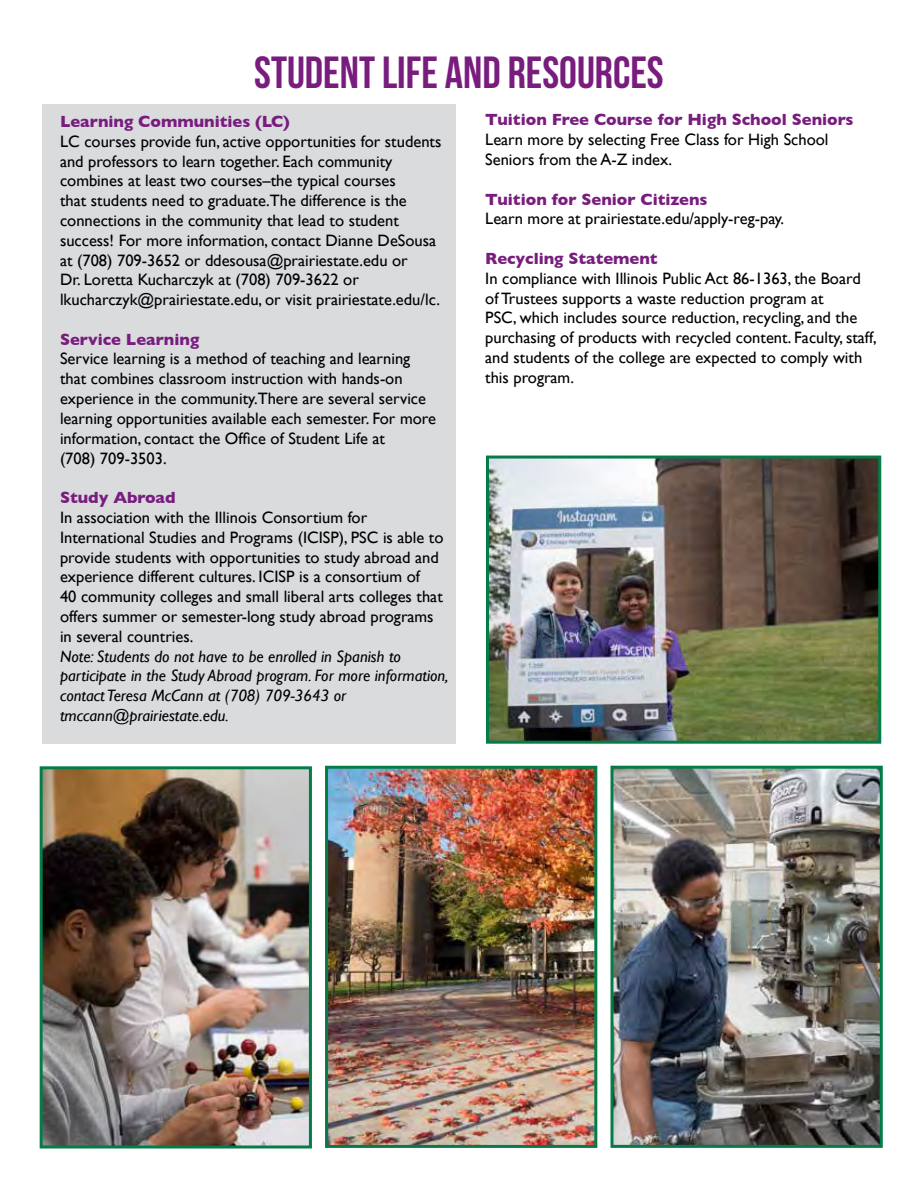
<style>
.page{position:relative;width:918px;height:1188px;background:#fff}
.page>*{position:absolute;margin:0;border:0;box-sizing:border-box;transform-origin:0 0}
.t1{font:45px "Bebas Neue";color:#781d7e}
.t2{font:16.5px/19.8px "Gill Sans";color:#000}
.t3{font:italic 16.5px/19.8px "Gill Sans";color:#000}
.t4{font:700 16.5px "Gill Sans";color:#781d7e}
</style>
<div class="page">
<div style="left:42px;top:104px;width:414px;height:640px;background:#dadbdd"></div>
<img style="left:44px;top:770px;width:264px;height:375px">
<div style="left:40px;top:766px;width:272px;height:383px;border:3px solid #057c48"></div>
<img style="left:329px;top:770px;width:264px;height:374px">
<div style="left:325px;top:766px;width:272px;height:382px;border:3px solid #057c48"></div>
<img style="left:614px;top:770px;width:265px;height:374px">
<div style="left:610px;top:766px;width:273px;height:382px;border:3px solid #057c48"></div>
<img style="left:490px;top:460px;width:387px;height:280px">
<div style="left:486px;top:456px;width:395px;height:288px;border:3px solid #057c48"></div>
<h1 class="t1" style="left:254px;top:48px;width:411px">STUDENT LIFE AND RESOURCES</h1>
<p class="t4" style="left:60px;top:112px;width:231px">Learning Communities (LC)</p>
<p class="t2" style="left:60px;top:131px;width:383px">LC courses provide fun, active opportunities for students and professors to learn together. Each community combines at least two courses–the typical courses<br>that students need to graduate.The difference is the connections in the community that lead to student success! For more information, contact Dianne DeSousa at (708) 709-3652 or ddesousa@prairiestate.edu or<br>Dr. Loretta Kucharczyk at (708) 709-3622 or lkucharczyk@prairiestate.edu, or visit prairiestate.edu/lc.</p>
<p class="t4" style="left:60px;top:329px;width:141px">Service Learning</p>
<p class="t2" style="left:60px;top:349px;width:378px">Service learning is a method of teaching and learning that combines classroom instruction with hands-on experience in the community.There are several service learning opportunities available each semester. For more information, contact the Office of Student Life at<br>(708) 709-3503.</p>
<p class="t4" style="left:60px;top:488px;width:117px">Study Abroad</p>
<p class="t2" style="left:60px;top:507px;width:385px">In association with the Illinois Consortium for International Studies and Programs (ICISP), PSC is able to provide students with opportunities to study abroad and experience different cultures. ICISP is a consortium of<br>40 community colleges and small liberal arts colleges that offers summer or semester-long study abroad programs in several countries.</p>
<p class="t3" style="left:60px;top:646px;width:390px">Note: Students do not have to be enrolled in Spanish to participate in the Study Abroad program. For more information, contact Teresa McCann at (708) 709-3643 or tmccann@prairiestate.edu.</p>
<p class="t4" style="left:485px;top:110px;width:370px">Tuition Free Course for High School Seniors</p>
<p class="t2" style="left:485px;top:130px;width:345px">Learn more by selecting Free Class for High School<br>Seniors from the A-Z index.</p>
<p class="t4" style="left:485px;top:189px;width:224px">Tuition for Senior Citizens</p>
<p class="t2" style="left:485px;top:209px;width:300px">Learn more at prairiestate.edu/apply-reg-pay.</p>
<p class="t4" style="left:485px;top:249px;width:174px">Recycling Statement</p>
<p class="t2" style="left:485px;top:268px;width:393px">In compliance with Illinois Public Act 86-1363, the Board of Trustees supports a waste reduction program at<br>PSC, which includes source reduction, recycling, and the purchasing of products with recycled content. Faculty, staff, and students of the college are expected to comply with this program.</p>
</div>
